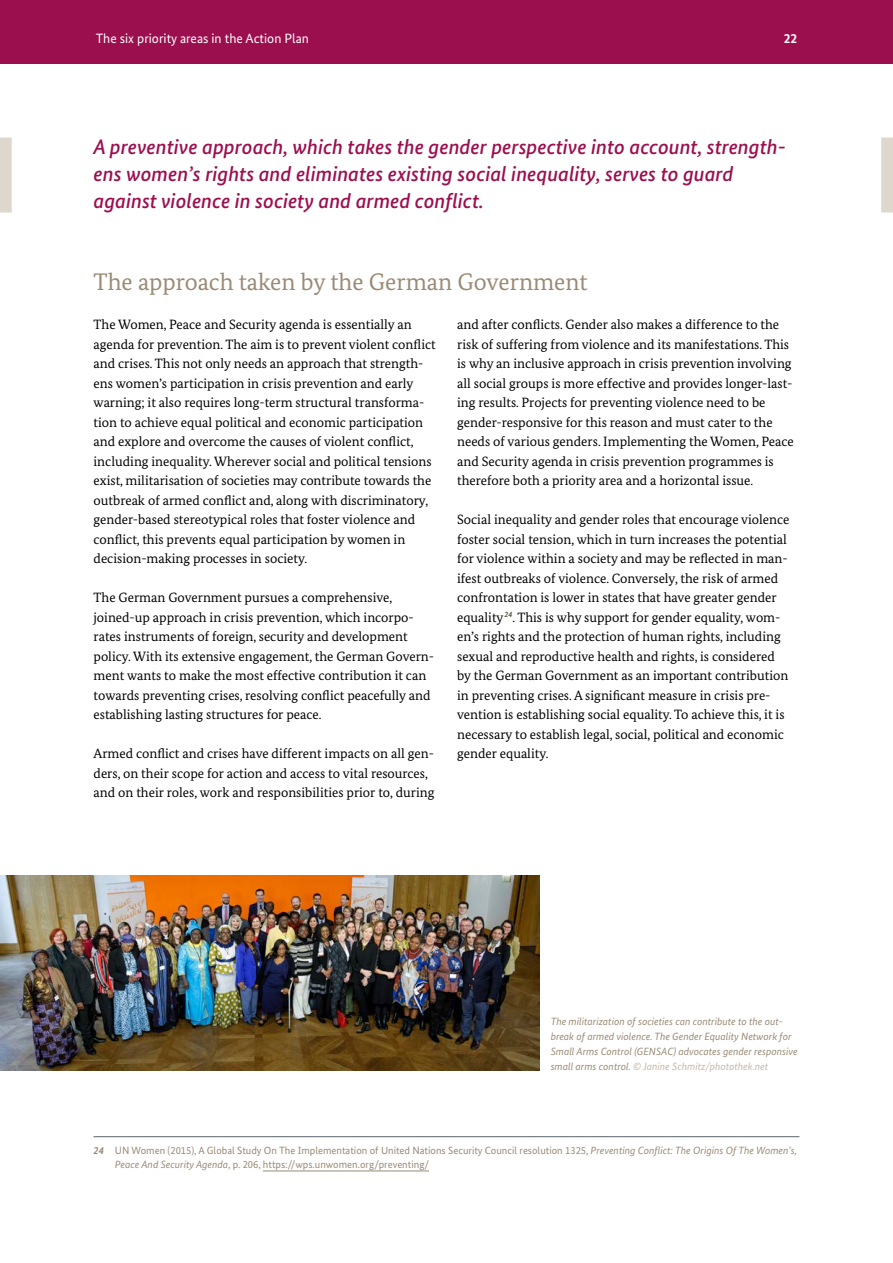
<style>
.page{position:relative;width:893px;height:1263px;background:#fff}
.page>*{position:absolute;margin:0;border:0;box-sizing:border-box;transform-origin:0 0}
.t1{font:24px "Bundes Serif";color:#9a8a75}
.t2{font:italic 500 21px/27px "Bundes Sans";color:#9c0f4f}
.t3{font:13.5px/19.5px "Bundes Serif";color:#000}
.t4{font:13.5px "Bundes Sans";color:#fff}
.t5{font:700 13.5px "Bundes Sans";color:#fff}
.Fußnote{font:10.5px/13.5px "Bundes Sans";color:#9a8a75}
.t6{font:italic 10.5px/15px "Bundes Sans";color:#9a8a75}
.s1{color:#c4b8a9}
.s2{font-weight:700;font-style:italic}
.s3{font-style:italic}
</style>
<div class="page">
<div style="left:0;top:0;width:893px;height:64px;background:#9c0f4f"></div>
<div style="left:0;top:138px;width:12px;height:75px;background:#ded7cd"></div>
<div style="left:881px;top:138px;width:12px;height:75px;background:#ded7cd"></div>
<hr style="left:94px;top:1136px;width:705px;height:1px;background:#57656c">
<hr style="left:263px;top:1171px;width:166px;height:1px;background:#9a8a75">
<img style="left:0;top:875px;width:539px;height:195px">
<p class="t4" style="left:96px;top:30px;width:215px">The six priority areas in the Action Plan</p>
<p class="t5" style="left:784px;top:30px;width:15px">22</p>
<p class="t2" style="left:94px;top:133px;width:694px">A preventive approach, which takes the gender perspective into account, strength&shy;ens women’s rights and eliminates existing social inequality, serves to guard against violence in society and armed conflict.</p>
<h3 class="t1" style="left:94px;top:267px;width:496px">The approach taken by the German Government</h3>
<p class="t3" style="left:94px;top:315px;width:344px">The Women, Peace and Security agenda is essentially an agenda for prevention. The aim is to prevent violent conflict and crises. This not only needs an approach that strength&shy;ens women’s participation in crisis prevention and early warning; it also requires long-term structural transforma&shy;tion to achieve equal political and economic participation and explore and overcome the causes of violent conflict, including inequality. Wherever social and political tensions exist, militarisation of societies may contribute towards the outbreak of armed conflict and, along with discriminatory, gender-based stereotypical roles that foster violence and conflict, this prevents equal participation by women in decision-making processes in society.</p>
<p class="t3" style="left:94px;top:588px;width:342px">The German Government pursues a comprehensive, joined-up approach in crisis prevention, which incorpo&shy;rates instruments of foreign, security and development policy. With its extensive engagement, the German Govern&shy;ment wants to make the most effective contribution it can towards preventing crises, resolving conflict peacefully and establishing lasting structures for peace.</p>
<p class="t3" style="left:94px;top:744px;width:342px">Armed conflict and crises have different impacts on all gen&shy;ders, on their scope for action and access to vital resources, and on their roles, work and responsibilities prior to, during</p>
<p class="t3" style="left:457px;top:315px;width:338px">and after conflicts. Gender also makes a difference to the risk of suffering from violence and its manifestations. This is why an inclusive approach in crisis prevention involving all social groups is more effective and provides longer-last&shy;ing results. Projects for preventing violence need to be gender-responsive for this reason and must cater to the needs of various genders. Implementing the Women, Peace and Security agenda in crisis prevention programmes is therefore both a priority area and a horizontal issue.</p>
<p class="t3" style="left:457px;top:510px;width:334px">Social inequality and gender roles that encourage violence foster social tension, which in turn increases the potential for violence within a society and may be reflected in man&shy;ifest outbreaks of violence. Conversely, the risk of armed confrontation is lower in states that have greater gender equality<sup>24</sup>. This is why support for gender equality, wom&shy;en’s rights and the protection of human rights, including sexual and reproductive health and rights, is considered by the German Government as an important contribution in preventing crises. A significant measure in crisis pre&shy;vention is establishing social equality. To achieve this, it is necessary to establish legal, social, political and economic gender equality.</p>
<p class="t6" style="left:551px;top:1014px;width:248px">The militarization of societies can contribute to the out&shy;break of armed violence. The Gender Equality Network for Small Arms Control (GENSAC) advocates gender responsive small arms control. <span class="s1">© Janine Schmitz/photothek.net</span></p>
<p class="Fußnote" style="left:115px;top:1144px;width:684px;text-indent:-21px"><span class="s2">24</span> UN Women (2015), A Global Study On The Implementation of United Nations Security Council resolution 1325, <span class="s3">Preventing Conflict: The Origins Of The Women’s,<br>Peace And Security Agenda</span>, p. 206, https://wps.unwomen.org/preventing/</p>
</div>
